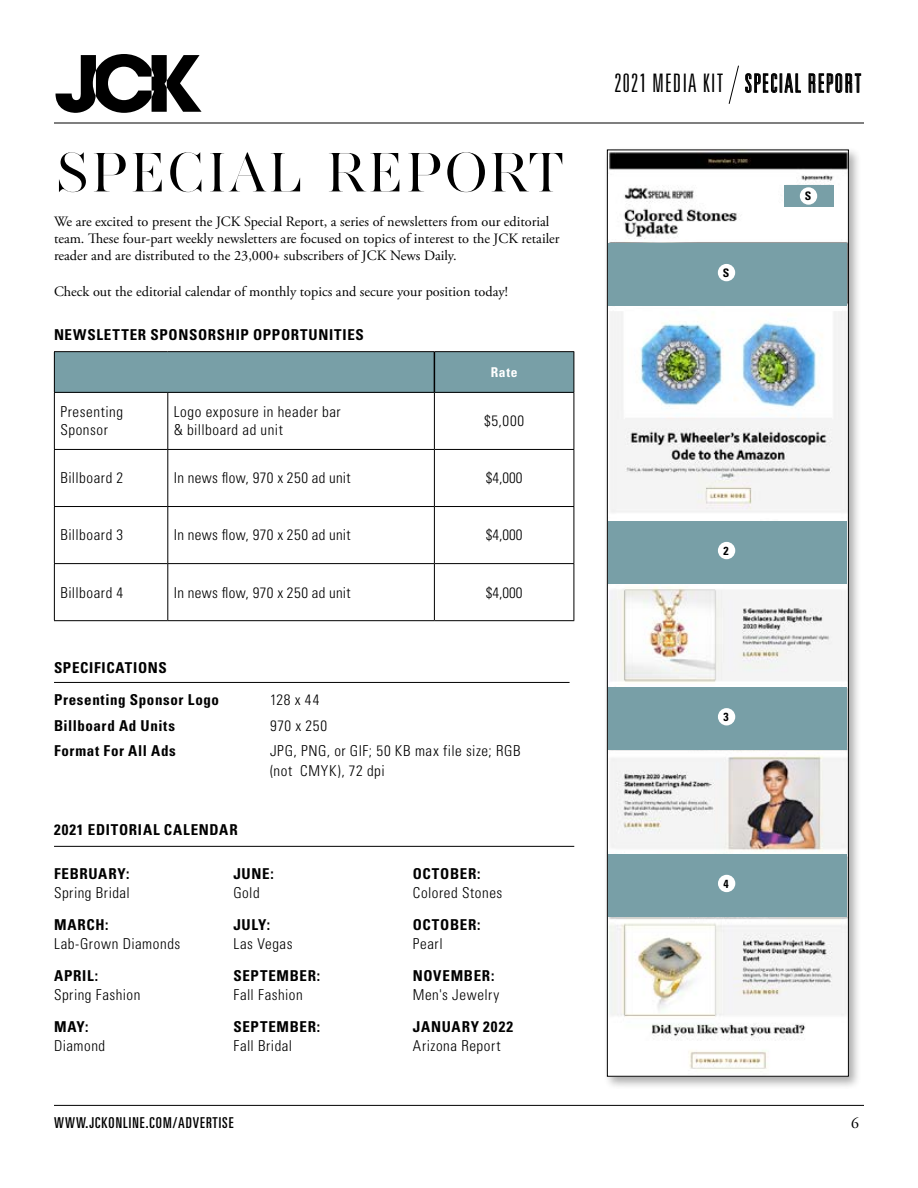
<style>
.page{position:relative;width:918px;height:1188px;background:#fff}
.page>*{position:absolute;margin:0;border:0;box-sizing:border-box;transform-origin:0 0}
.t1{font:57px "AW Conqueror Pro Didot L";letter-spacing:.04em;color:#000}
.t2{font:300 ultra-condensed 25.5px "Univers LT Std";letter-spacing:.06em;color:#000}
.t3{font:15.75px "Adobe Garamond Pro";color:#000}
.t4{font:300 condensed 15px/18px "Univers LT Std";letter-spacing:.035em;color:#000}
.t5{font:700 condensed 15px/32.1px "Univers LT Std";letter-spacing:.045em;color:#000}
.t6{font:ultra-condensed 15px "Univers LT Std";letter-spacing:.07em;color:#000}
.t7{font:14.25px/17.2px "Adobe Garamond Pro";color:#000}
.t8{font:700 condensed 13.5px "Univers LT Std";color:#fff}
.t9{font:700 condensed 11.7px "Univers LT Std";color:#000}
</style>
<div class="page">
<hr style="left:54px;top:1105px;width:810px;height:1px;background:#000">
<svg style="left:56px;top:54px;width:146px;height:59px"></svg>
<hr style="left:54px;top:123px;width:810px;height:1px;background:#000">
<div style="left:603px;top:147px;width:259px;height:943px;background:#000;opacity:.33"></div>
<img style="left:609px;top:152px;width:238px;height:922px">
<div style="left:607px;top:150px;width:242px;height:926px;border:1px solid #000"></div>
<hr style="left:54px;top:846px;width:520px;height:1px;background:#000">
<div style="left:54px;top:352px;width:380px;height:40px;background:#789fa7"></div>
<div style="left:434px;top:352px;width:140px;height:40px;background:#789fa7"></div>
<hr style="left:54px;top:393px;width:1px;height:56px;background:#000">
<hr style="left:167px;top:393px;width:1px;height:56px;background:#000">
<hr style="left:434px;top:393px;width:1px;height:56px;background:#000">
<hr style="left:574px;top:393px;width:1px;height:56px;background:#000">
<hr style="left:54px;top:449px;width:114px;height:1px;background:#000">
<hr style="left:54px;top:450px;width:1px;height:56px;background:#000">
<hr style="left:168px;top:449px;width:266px;height:1px;background:#000">
<hr style="left:167px;top:450px;width:1px;height:56px;background:#000">
<hr style="left:434px;top:449px;width:140px;height:1px;background:#000">
<hr style="left:434px;top:450px;width:1px;height:56px;background:#000">
<hr style="left:574px;top:450px;width:1px;height:56px;background:#000">
<hr style="left:54px;top:507px;width:1px;height:56px;background:#000">
<hr style="left:167px;top:507px;width:1px;height:56px;background:#000">
<hr style="left:434px;top:507px;width:1px;height:56px;background:#000">
<hr style="left:574px;top:507px;width:1px;height:56px;background:#000">
<hr style="left:54px;top:564px;width:1px;height:56px;background:#000">
<hr style="left:167px;top:564px;width:1px;height:56px;background:#000">
<hr style="left:434px;top:564px;width:1px;height:56px;background:#000">
<hr style="left:574px;top:564px;width:1px;height:56px;background:#000">
<hr style="left:434px;top:351px;width:140px;height:1px;background:#000">
<hr style="left:574px;top:352px;width:1px;height:40px;background:#000">
<hr style="left:434px;top:392px;width:140px;height:1px;background:#000">
<hr style="left:54px;top:352px;width:1px;height:40px;background:#000">
<hr style="left:54px;top:351px;width:114px;height:1px;background:#000">
<hr style="left:168px;top:351px;width:266px;height:1px;background:#000">
<hr style="left:434px;top:352px;width:1px;height:40px;background:#000">
<hr style="left:54px;top:392px;width:114px;height:1px;background:#000">
<hr style="left:168px;top:392px;width:266px;height:1px;background:#000">
<hr style="left:54px;top:620px;width:114px;height:1px;background:#000">
<hr style="left:168px;top:620px;width:266px;height:1px;background:#000">
<hr style="left:434px;top:620px;width:140px;height:1px;background:#000">
<hr style="left:54px;top:506px;width:114px;height:1px;background:#000">
<hr style="left:168px;top:506px;width:266px;height:1px;background:#000">
<hr style="left:434px;top:506px;width:140px;height:1px;background:#000">
<hr style="left:54px;top:563px;width:114px;height:1px;background:#000">
<hr style="left:168px;top:563px;width:266px;height:1px;background:#000">
<hr style="left:434px;top:563px;width:140px;height:1px;background:#000">
<div style="left:609px;top:243px;width:238px;height:63px;background:#789fa7"></div>
<div style="left:784px;top:185px;width:49px;height:22px;background:#789fa7"></div>
<div style="left:718px;top:264px;width:17px;height:17px;background:#fff;border-radius:50%"></div>
<hr style="left:54px;top:682px;width:516px;height:1px;background:#000">
<div style="left:800px;top:187px;width:17px;height:18px;background:#fff;border-radius:50%"></div>
<div style="left:609px;top:521px;width:238px;height:63px;background:#789fa7"></div>
<div style="left:718px;top:542px;width:17px;height:17px;background:#fff;border-radius:50%"></div>
<div style="left:609px;top:687px;width:238px;height:63px;background:#789fa7"></div>
<div style="left:718px;top:708px;width:17px;height:17px;background:#fff;border-radius:50%"></div>
<div style="left:609px;top:854px;width:238px;height:63px;background:#789fa7"></div>
<div style="left:718px;top:875px;width:17px;height:17px;background:#fff;border-radius:50%"></div>
<svg style="left:728px;top:65px;width:11px;height:39px"></svg>
<h1 class="t1" style="left:54px;top:129px;width:512px">SPECIAL REPORT</h1>
<p class="t7" style="left:54px;top:213px;width:507px">We are excited to present the JCK Special Report, a series of newsletters from our editorial team. These four-part weekly newsletters are focused on topics of interest to the JCK retailer reader and are distributed to the 23,000+ subscribers of JCK News Daily.</p>
<p class="t7" style="left:54px;top:284px;width:455px">Check out the editorial calendar of monthly topics and secure your position today!</p>
<p class="t5" style="left:54px;top:319px;width:312px">NEWSLETTER SPONSORSHIP OPPORTUNITIES</p>
<p class="t8" style="left:491px;top:364px;width:28px">Rate</p>
<p class="t4" style="left:60px;top:403px;width:64px">Presenting<br>Sponsor</p>
<p class="t4" style="left:174px;top:403px;width:168px">Logo exposure in header bar &amp; billboard ad unit</p>
<p class="t4" style="left:484px;top:412px;width:42px">$5,000</p>
<p class="t4" style="left:60px;top:469px;width:64px">Billboard 2</p>
<p class="t4" style="left:174px;top:469px;width:178px">In news flow, 970 x 250 ad unit</p>
<p class="t4" style="left:486px;top:469px;width:38px">$4,000</p>
<p class="t4" style="left:60px;top:526px;width:64px">Billboard 3</p>
<p class="t4" style="left:174px;top:526px;width:178px">In news flow, 970 x 250 ad unit</p>
<p class="t4" style="left:486px;top:526px;width:38px">$4,000</p>
<p class="t4" style="left:60px;top:583px;width:64px">Billboard 4</p>
<p class="t4" style="left:174px;top:583px;width:178px">In news flow, 970 x 250 ad unit</p>
<p class="t4" style="left:486px;top:583px;width:38px">$4,000</p>
<p class="t5" style="left:54px;top:652px;width:166px">SPECIFICATIONS<br>Presenting Sponsor Logo</p>
<p class="t4" style="left:270px;top:691px;width:51px">128 x 44</p>
<p class="t5" style="left:54px;top:709px;width:123px">Billboard Ad Units</p>
<p class="t4" style="left:270px;top:717px;width:59px">970 x 250</p>
<p class="t5" style="left:54px;top:735px;width:123px">Format For All Ads</p>
<p class="t4" style="left:270px;top:741px;width:252px;line-height:19.5px">JPG, PNG, or GIF; 50 KB max file size; RGB (not CMYK), 72 dpi</p>
<p class="t5" style="left:54px;top:813px;width:185px">2021 EDITORIAL CALENDAR</p>
<p class="t5" style="left:54px;top:857px;width:77px">FEBRUARY:</p>
<p class="t4" style="left:54px;top:884px;width:77px">Spring Bridal</p>
<p class="t5" style="left:54px;top:908px;width:56px">MARCH:</p>
<p class="t4" style="left:54px;top:935px;width:128px">Lab-Grown Diamonds</p>
<p class="t5" style="left:54px;top:959px;width:46px">APRIL:</p>
<p class="t4" style="left:54px;top:986px;width:88px">Spring Fashion</p>
<p class="t5" style="left:54px;top:1010px;width:36px">MAY:</p>
<p class="t4" style="left:54px;top:1037px;width:53px">Diamond</p>
<p class="t5" style="left:233px;top:857px;width:42px">JUNE:</p>
<p class="t4" style="left:233px;top:884px;width:28px">Gold</p>
<p class="t5" style="left:233px;top:908px;width:38px">JULY:</p>
<p class="t4" style="left:233px;top:935px;width:61px">Las Vegas</p>
<p class="t5" style="left:233px;top:959px;width:88px">SEPTEMBER:</p>
<p class="t4" style="left:233px;top:986px;width:71px">Fall Fashion</p>
<p class="t5" style="left:233px;top:1010px;width:88px">SEPTEMBER:</p>
<p class="t4" style="left:233px;top:1037px;width:60px">Fall Bridal</p>
<p class="t5" style="left:413px;top:857px;width:69px">OCTOBER:</p>
<p class="t4" style="left:413px;top:884px;width:91px">Colored Stones</p>
<p class="t5" style="left:413px;top:908px;width:69px">OCTOBER:</p>
<p class="t4" style="left:413px;top:935px;width:31px">Pearl</p>
<p class="t5" style="left:413px;top:959px;width:83px">NOVEMBER:</p>
<p class="t4" style="left:413px;top:986px;width:88px">Men's Jewelry</p>
<p class="t5" style="left:413px;top:1010px;width:102px">JANUARY 2022</p>
<p class="t4" style="left:413px;top:1037px;width:89px">Arizona Report</p>
<h2 class="t2" style="left:614px;top:70px;width:248px">2021 MEDIA KIT SPECIAL REPORT</h2>
<p class="t9" style="left:723px;top:266px;width:8px">S</p>
<p class="t9" style="left:805px;top:189px;width:8px">S</p>
<p class="t9" style="left:723px;top:543px;width:7px">2</p>
<p class="t9" style="left:723px;top:710px;width:7px">3</p>
<p class="t9" style="left:724px;top:876px;width:7px">4</p>
<p class="t6" style="left:54px;top:1114px;width:181px">WWW.JCKONLINE.COM/ADVERTISE</p>
<p class="t3" style="left:851px;top:1114px;width:9px">6</p>
</div>
